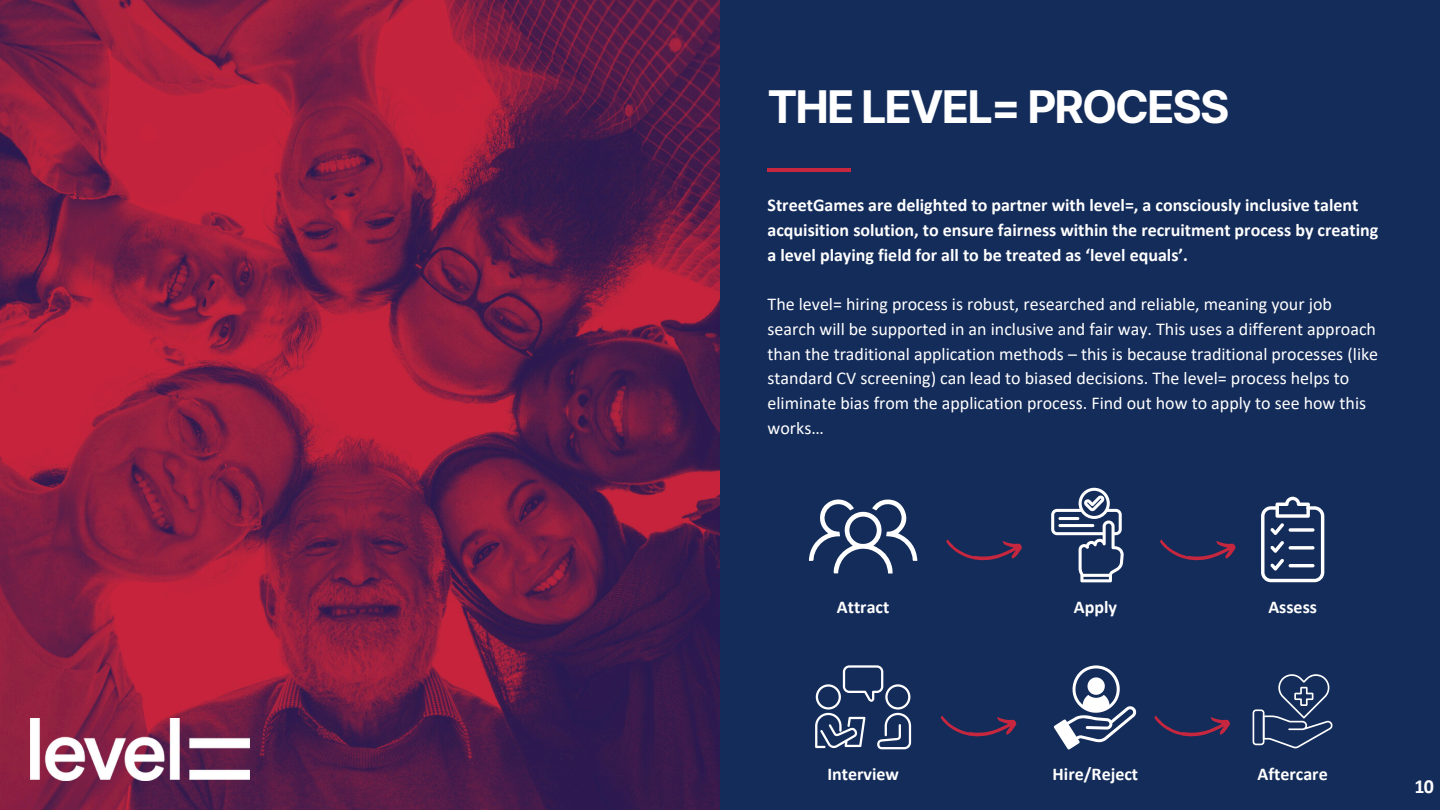
<style>
.page{position:relative;width:1440px;height:810px;background:#142c5a}
.page>*{position:absolute;margin:0;border:0;box-sizing:border-box;transform-origin:0 0}
.t1{font:700 45px "Inter";letter-spacing:-.045em;color:#fff}
.t2{font:700 20px "Calibri";color:#fff}
.t3{font:18px/24.8px "Calibri";color:#fff}
.t4{font:700 18px/24.8px "Calibri";color:#fff}
</style>
<div class="page">
<img style="left:0;top:0;width:720px;height:810px">
<hr style="left:768px;top:168px;width:83px;height:4px;background:#c7273e">
<img style="left:30px;top:718px;width:220px;height:63px">
<svg style="left:809px;top:499px;width:108px;height:75px"></svg>
<svg style="left:1051px;top:488px;width:73px;height:94px"></svg>
<svg style="left:1261px;top:497px;width:63px;height:85px"></svg>
<svg style="left:1289px;top:528px;width:26px;height:4px"></svg>
<svg style="left:1289px;top:546px;width:26px;height:4px"></svg>
<hr style="left:1289px;top:564px;width:26px;height:3px;background:#fff;border-radius:2px">
<svg style="left:815px;top:665px;width:96px;height:84px"></svg>
<svg style="left:1054px;top:665px;width:82px;height:84px"></svg>
<svg style="left:1253px;top:674px;width:80px;height:74px"></svg>
<svg style="left:946px;top:539px;width:76px;height:22px"></svg>
<svg style="left:1160px;top:539px;width:76px;height:22px"></svg>
<svg style="left:941px;top:716px;width:76px;height:21px"></svg>
<svg style="left:1154px;top:716px;width:76px;height:21px"></svg>
<p class="t1" style="left:768px;top:80px;width:463px">THE LEVEL= PROCESS</p>
<p class="t4" style="left:768px;top:194px;width:612px">StreetGames are delighted to partner with level=, a consciously inclusive talent acquisition solution, to ensure fairness within the recruitment process by creating a level playing field for all to be treated as ‘level equals’.</p>
<h1 class="t3" style="left:768px;top:293px;width:612px">The level= hiring process is robust, researched and reliable, meaning your job search will be supported in an inclusive and fair way. This uses a different approach than the traditional application methods – this is because traditional processes (like standard CV screening) can lead to biased decisions. The level= process helps to eliminate bias from the application process. Find out how to apply to see how this works…</h1>
<p class="t4" style="left:837px;top:596px;width:54px">Attract</p>
<p class="t4" style="left:1074px;top:596px;width:45px">Apply</p>
<p class="t4" style="left:1268px;top:596px;width:50px">Assess</p>
<p class="t4" style="left:827px;top:763px;width:73px">Interview</p>
<p class="t4" style="left:1053px;top:763px;width:87px">Hire/Reject</p>
<p class="t4" style="left:1258px;top:763px;width:72px">Aftercare</p>
<h2 class="t2" style="left:1415px;top:778px;width:21px">10</h2>
</div>
